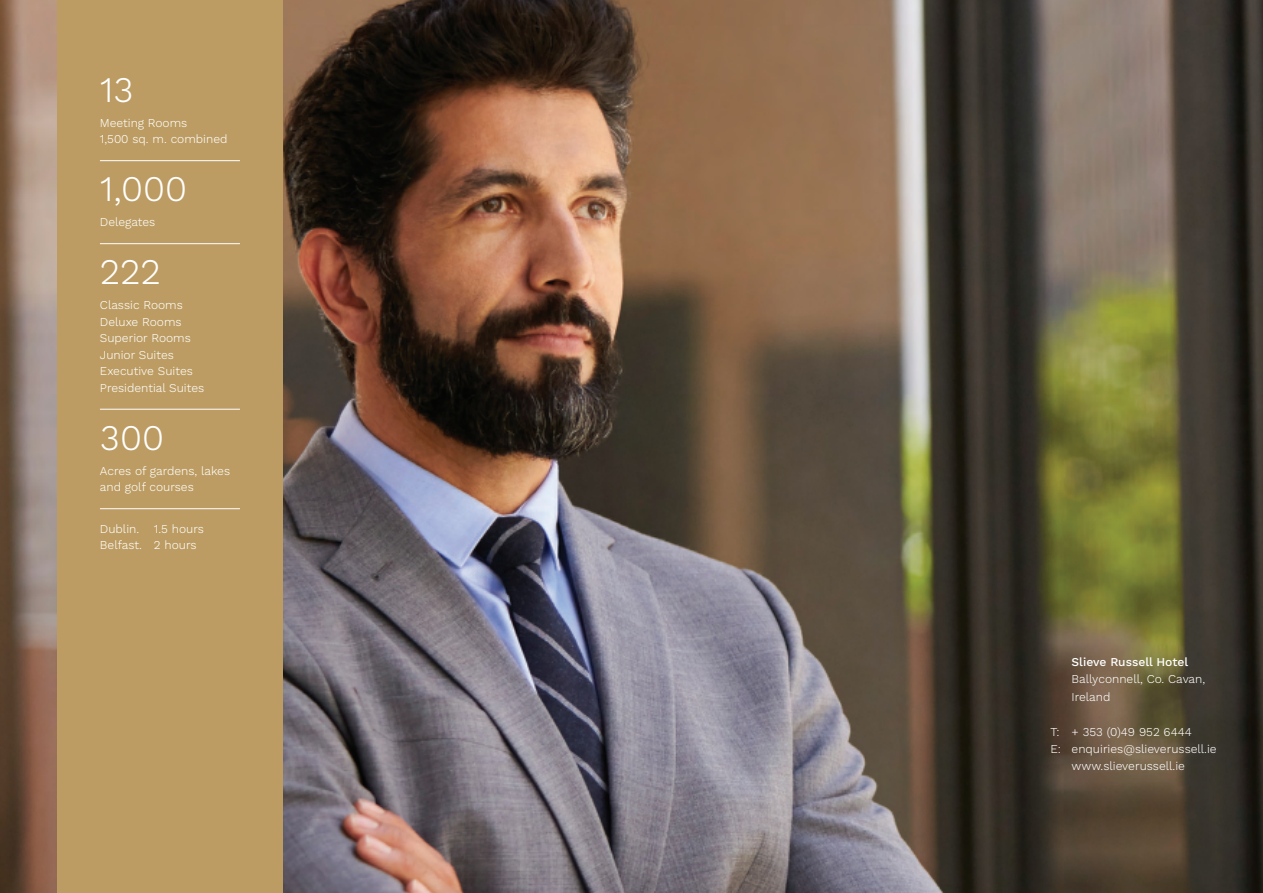
<style>
.page{position:relative;width:1263px;height:893px;background:#fff}
.page>*{position:absolute;margin:0;border:0;box-sizing:border-box;transform-origin:0 0}
.no{font:300 36px "Work Sans";color:#fff}
.glance{font:300 12px/16.5px "Work Sans";color:#fff}
.nos{font:300 12px "Work Sans";color:#fff}
.body{font:300 12px "Work Sans";color:#fff}
.nos-2{font:500 12px "Work Sans";color:#fff}
</style>
<div class="page">
<img style="left:0;top:0;width:1263px;height:893px">
<div style="left:57px;top:0;width:226px;height:893px;background:#bc9c62"></div>
<hr style="left:100px;top:160px;width:140px;height:1px;background:#fff">
<hr style="left:100px;top:243px;width:140px;height:1px;background:#fff">
<hr style="left:100px;top:409px;width:140px;height:1px;background:#fff">
<hr style="left:100px;top:508px;width:140px;height:1px;background:#fff">
<p class="no" style="left:100px;top:68px;width:35px">13</p>
<p class="glance" style="left:100px;top:115px;width:129px">Meeting Rooms<br>1,500 sq. m. combined</p>
<p class="no" style="left:100px;top:168px;width:89px">1,000</p>
<p class="glance" style="left:100px;top:214px;width:57px">Delegates</p>
<p class="no" style="left:100px;top:251px;width:63px">222</p>
<p class="glance" style="left:100px;top:297px;width:106px">Classic Rooms<br>Deluxe Rooms<br>Superior Rooms<br>Junior Suites<br>Executive Suites<br>Presidential Suites</p>
<p class="no" style="left:100px;top:416px;width:66px">300</p>
<p class="glance" style="left:100px;top:463px;width:132px">Acres of gardens, lakes and golf courses</p>
<p class="body" style="left:100px;top:522px;width:105px">Dublin. 1.5 hours</p>
<p class="body" style="left:100px;top:538px;width:98px">Belfast. 2 hours</p>
<p class="nos-2" style="left:1071px;top:655px;width:118px">Slieve Russell Hotel</p>
<p class="nos" style="left:1071px;top:672px;width:135px">Ballyconnell, Co. Cavan,</p>
<p class="nos" style="left:1071px;top:689px;width:40px">Ireland</p>
<p class="nos" style="left:1050px;top:724px;width:143px">T: + 353 (0)49 952 6444</p>
<p class="nos" style="left:1050px;top:742px;width:168px">E: enquiries@slieverussell.ie</p>
<p class="nos" style="left:1071px;top:759px;width:115px">www.slieverussell.ie</p>
</div>
